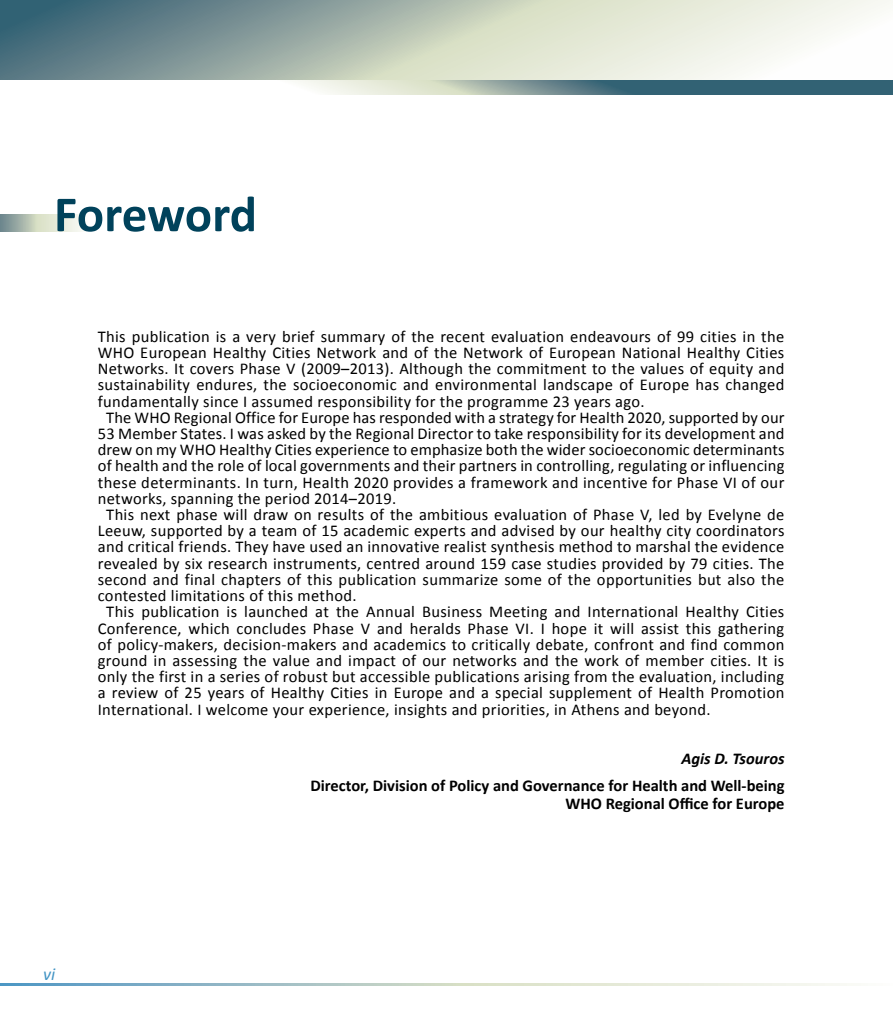
<style>
.page{position:relative;width:893px;height:1021px;background:#fff}
.page>*{position:absolute;margin:0;border:0;box-sizing:border-box;transform-origin:0 0}
.t1{font:700 51px "Calibri";letter-spacing:-.01em;color:#00425b}
.t2{font:italic 18px "Calibri";color:#4294c4}
.t3{font:16.5px "Calibri";letter-spacing:.02em;color:#000}
.t4{font:700 16.5px/18px "Calibri";color:#000;text-align:right}
.t5{font:italic 700 16.5px "Calibri";color:#000}
</style>
<div class="page">
<svg style="left:0;top:215px;width:82px;height:16px"></svg>
<svg style="left:295px;top:80px;width:598px;height:14px"></svg>
<svg style="left:0;top:0;width:893px;height:80px"></svg>
<svg style="left:0;top:983px;width:847px;height:2px"></svg>
<h1 class="t1" style="left:54px;top:182px;width:205px">Foreword</h1>
<p class="t3" style="left:98px;top:326px;width:688px">This publication is a very brief summary of the recent evaluation endeavours of 99 cities in the</p>
<p class="t3" style="left:98px;top:342px;width:688px">WHO European Healthy Cities Network and of the Network of European National Healthy Cities</p>
<p class="t3" style="left:98px;top:358px;width:688px">Networks. It covers Phase V (2009–2013). Although the commitment to the values of equity and</p>
<p class="t3" style="left:98px;top:374px;width:688px">sustainability endures, the socioeconomic and environmental landscape of Europe has changed</p>
<p class="t3" style="left:98px;top:390px;width:548px">fundamentally since I assumed responsibility for the programme 23 years ago.</p>
<p class="t3" style="left:106px;top:407px;width:680px">The WHO Regional Office for Europe has responded with a strategy for Health 2020, supported by our</p>
<p class="t3" style="left:98px;top:423px;width:688px">53 Member States. I was asked by the Regional Director to take responsibility for its development and</p>
<p class="t3" style="left:98px;top:439px;width:688px">drew on my WHO Healthy Cities experience to emphasize both the wider socioeconomic determinants</p>
<p class="t3" style="left:98px;top:455px;width:688px">of health and the role of local governments and their partners in controlling, regulating or influencing</p>
<p class="t3" style="left:98px;top:471px;width:688px">these determinants. In turn, Health 2020 provides a framework and incentive for Phase VI of our</p>
<p class="t3" style="left:98px;top:488px;width:300px">networks, spanning the period 2014–2019.</p>
<p class="t3" style="left:106px;top:504px;width:680px">This next phase will draw on results of the ambitious evaluation of Phase V, led by Evelyne de</p>
<p class="t3" style="left:98px;top:520px;width:688px">Leeuw, supported by a team of 15 academic experts and advised by our healthy city coordinators</p>
<p class="t3" style="left:98px;top:536px;width:688px">and critical friends. They have used an innovative realist synthesis method to marshal the evidence</p>
<p class="t3" style="left:98px;top:552px;width:688px">revealed by six research instruments, centred around 159 case studies provided by 79 cities. The</p>
<p class="t3" style="left:98px;top:569px;width:688px">second and final chapters of this publication summarize some of the opportunities but also the</p>
<p class="t3" style="left:98px;top:585px;width:260px">contested limitations of this method.</p>
<p class="t3" style="left:106px;top:601px;width:679px">This publication is launched at the Annual Business Meeting and International Healthy Cities</p>
<p class="t3" style="left:98px;top:617px;width:688px">Conference, which concludes Phase V and heralds Phase VI. I hope it will assist this gathering</p>
<p class="t3" style="left:98px;top:633px;width:688px">of policy-makers, decision-makers and academics to critically debate, confront and find common</p>
<p class="t3" style="left:98px;top:650px;width:688px">ground in assessing the value and impact of our networks and the work of member cities. It is</p>
<p class="t3" style="left:98px;top:666px;width:688px">only the first in a series of robust but accessible publications arising from the evaluation, including</p>
<p class="t3" style="left:98px;top:682px;width:688px">a review of 25 years of Healthy Cities in Europe and a special supplement of Health Promotion</p>
<p class="t3" style="left:98px;top:698px;width:614px">International. I welcome your experience, insights and priorities, in Athens and beyond.</p>
<p class="t5" style="left:681px;top:748px;width:105px">Agis D. Tsouros</p>
<p class="t4" style="left:310px;top:776px;width:476px">Director, Division of Policy and Governance for Health and Well-being<br>WHO Regional Office for Europe</p>
<p class="t2" style="left:43px;top:962px;width:14px">vi</p>
</div>
